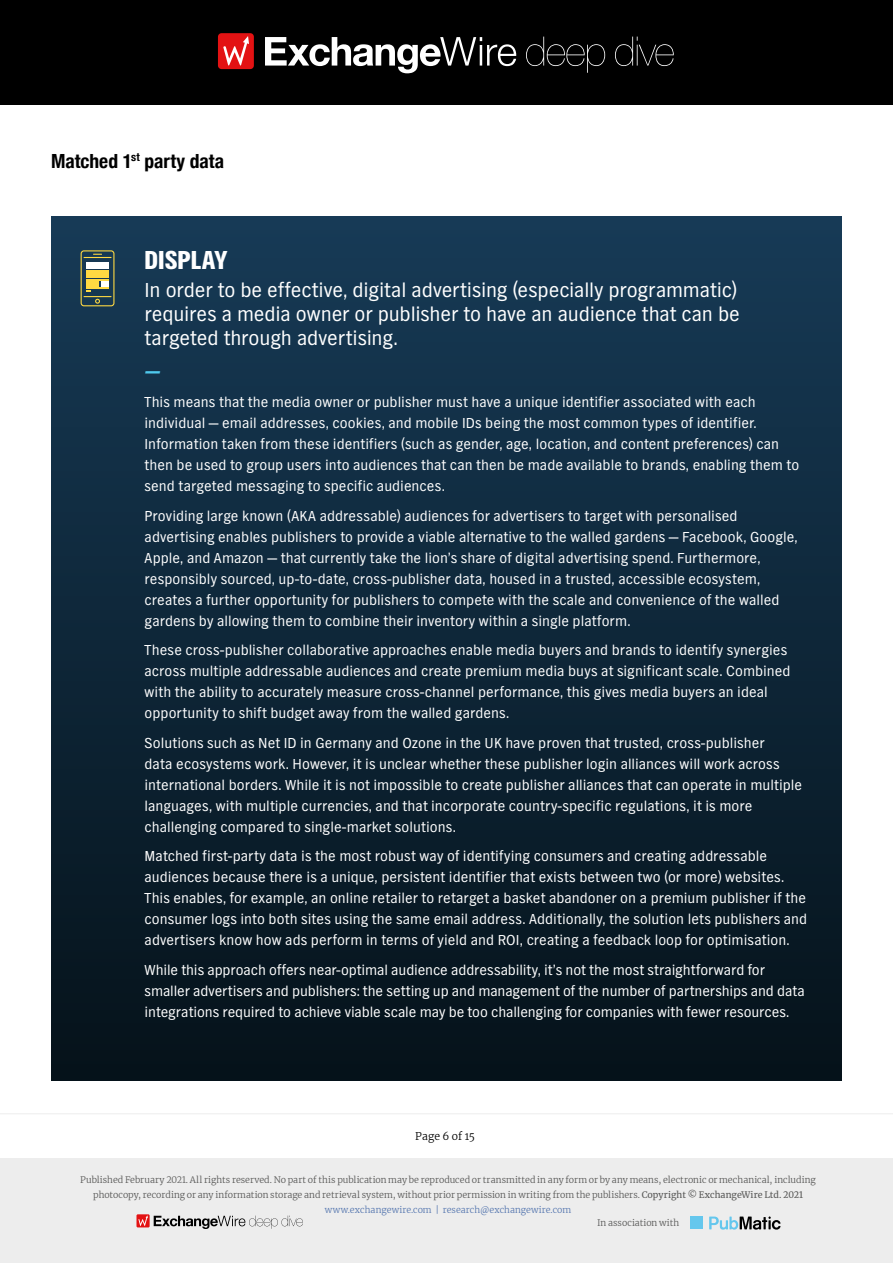
<style>
.page{position:relative;width:893px;height:1263px;background:#fff}
.page>*{position:absolute;margin:0;border:0;box-sizing:border-box;transform-origin:0 0}
.t1{font:27px "TV Nord EF Black Con";color:#fff}
.t2{font:21px/24px "TV Nord EF";letter-spacing:-.005em;color:#fff}
.t3{font:italic 700 21px "TV Nord EF";color:#4fc9ed}
.t4{font:700 condensed 19.5px "Helvetica Neue";color:#000}
.t5{font:15px/21px "TV Nord EF";letter-spacing:.005em;color:#fff}
.t6{font:300 10.5px "Merriweather";letter-spacing:.005em;color:#000}
.t7{font:300 8.85px/14.9px "Merriweather";color:#575756;text-align:center}
.s1{font-weight:400}
.s2{color:#5576af}
</style>
<div class="page">
<div style="left:0;top:0;width:893px;height:105px;background:#000"></div>
<div style="left:0;top:1158px;width:893px;height:105px;background:#ededed"></div>
<hr style="left:0;top:1113px;width:893px;height:1px;background:#ededed">
<svg style="left:709px;top:1216px;width:71px;height:13px"></svg>
<div style="left:690px;top:1216px;width:13px;height:13px;background:#65c7ed"></div>
<svg style="left:136px;top:1214px;width:167px;height:15px"></svg>
<div style="left:51px;top:216px;width:791px;height:864px;background:linear-gradient(to bottom,#173a56,#05121a)"></div>
<svg style="left:81px;top:250px;width:33px;height:56px;background:#798060"></svg>
<svg style="left:526px;top:37px;width:79px;height:36px"></svg>
<svg style="left:615px;top:37px;width:59px;height:29px"></svg>
<svg style="left:265px;top:37px;width:251px;height:36px"></svg>
<svg style="left:218px;top:33px;width:36px;height:36px"></svg>
<h3 class="t4" style="left:51px;top:144px;width:175px">Matched 1<sup>st</sup> party data</h3>
<h1 class="t1" style="left:145px;top:245px;width:85px">DISPLAY</h1>
<h2 class="t2" style="left:145px;top:278px;width:597px">In order to be effective, digital advertising (especially programmatic) requires a media owner or publisher to have an audience that can be targeted through advertising.</h2>
<h2 class="t3" style="left:145px;top:359px;width:16px">—</h2>
<p class="t5" style="left:145px;top:392px;width:656px">This means that the media owner or publisher must have a unique identifier associated with each individual — email addresses, cookies, and mobile IDs being the most common types of identifier.<br>Information taken from these identifiers (such as gender, age, location, and content preferences) can then be used to group users into audiences that can then be made available to brands, enabling them to send targeted messaging to specific audiences.</p>
<p class="t5" style="left:145px;top:505px;width:655px">Providing large known (AKA addressable) audiences for advertisers to target with personalised advertising enables publishers to provide a viable alternative to the walled gardens — Facebook, Google, Apple, and Amazon — that currently take the lion’s share of digital advertising spend. Furthermore, responsibly sourced, up-to-date, cross-publisher data, housed in a trusted, accessible ecosystem, creates a further opportunity for publishers to compete with the scale and convenience of the walled gardens by allowing them to combine their inventory within a single platform.</p>
<p class="t5" style="left:145px;top:640px;width:648px">These cross-publisher collaborative approaches enable media buyers and brands to identify synergies across multiple addressable audiences and create premium media buys at significant scale. Combined with the ability to accurately measure cross-channel performance, this gives media buyers an ideal opportunity to shift budget away from the walled gardens.</p>
<p class="t5" style="left:145px;top:732px;width:659px">Solutions such as Net ID in Germany and Ozone in the UK have proven that trusted, cross-publisher<br>data ecosystems work. However, it is unclear whether these publisher login alliances will work across international borders. While it is not impossible to create publisher alliances that can operate in multiple languages, with multiple currencies, and that incorporate country-specific regulations, it is more challenging compared to single-market solutions.</p>
<p class="t5" style="left:145px;top:846px;width:664px">Matched first-party data is the most robust way of identifying consumers and creating addressable audiences because there is a unique, persistent identifier that exists between two (or more) websites.<br>This enables, for example, an online retailer to retarget a basket abandoner on a premium publisher if the consumer logs into both sites using the same email address. Additionally, the solution lets publishers and advertisers know how ads perform in terms of yield and ROI, creating a feedback loop for optimisation.</p>
<p class="t5" style="left:145px;top:959px;width:662px">While this approach offers near-optimal audience addressability, it’s not the most straightforward for smaller advertisers and publishers: the setting up and management of the number of partnerships and data integrations required to achieve viable scale may be too challenging for companies with fewer resources.</p>
<p class="t6" style="left:415px;top:1129px;width:61px">Page 6 of 15</p>
<p class="t7" style="left:80px;top:1172px;width:737px">Published February 2021. All rights reserved. No part of this publication may be reproduced or transmitted in any form or by any means, electronic or mechanical, including photocopy, recording or any information storage and retrieval system, without prior permission in writing from the publishers. <span class="s1">Copyright © ExchangeWire Ltd. 2021 </span><span class="s2">www.exchangewire.com | research@exchangewire.com</span></p>
<p class="t7" style="left:597px;top:1215px;width:84px">In association with</p>
</div>
